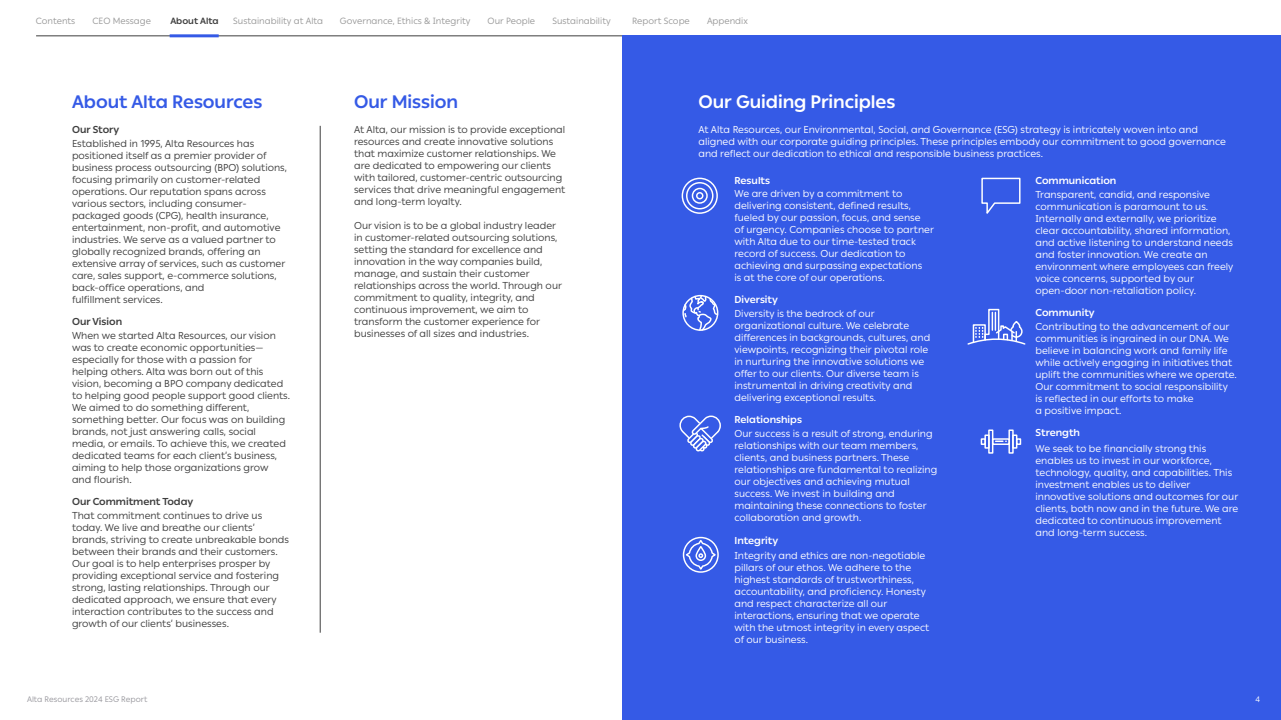
<style>
.page{position:relative;width:1281px;height:720px;background:#fff}
.page>*{position:absolute;margin:0;border:0;box-sizing:border-box;transform-origin:0 0}
.t1{font:700 18px "Ping L";letter-spacing:-.005em;color:#355ae6}
.t2{font:700 18px "Ping L";letter-spacing:-.005em;color:#fff}
.t3{font:10px/12px "Ping L";color:#fff}
.t4{font:10px/12px "Ping L";color:#3e3e3e}
.t5{font:700 10px "Ping L";color:#fff}
.t6{font:700 10px "Ping L";color:#3e3e3e}
.t7{font:9px "Ping L";color:#999}
.t8{font:700 9px "Ping L";color:#3e3e3e}
.t9{font:8px "Ping L";color:#98979d}
.t10{font:8px "Ping L";color:#fff}
</style>
<div class="page">
<hr style="left:36px;top:36px;width:1244px;height:1px;background:#3e3e3e">
<div style="left:622px;top:36px;width:658px;height:684px;background:#355ae6"></div>
<hr style="left:170px;top:34px;width:49px;height:3px;background:#355ae6">
<div style="left:682px;top:537px;width:36px;height:36px;border:1px solid #fff;border-radius:50%"></div>
<div style="left:686px;top:182px;width:27px;height:27px;border:1px solid #fff;border-radius:50%"></div>
<div style="left:681px;top:178px;width:36px;height:36px;border:1px solid #fff;border-radius:50%"></div>
<div style="left:691px;top:188px;width:16px;height:16px;border:1px solid #fff;border-radius:50%"></div>
<div style="left:696px;top:192px;width:7px;height:7px;border:1px solid #fff;border-radius:50%"></div>
<svg style="left:679px;top:415px;width:42px;height:37px"></svg>
<svg style="left:682px;top:294px;width:36px;height:37px"></svg>
<svg style="left:683px;top:538px;width:34px;height:34px"></svg>
<svg style="left:981px;top:177px;width:40px;height:37px"></svg>
<svg style="left:967px;top:308px;width:59px;height:37px"></svg>
<div style="left:988px;top:429px;width:5px;height:25px;border:1px solid #fff"></div>
<div style="left:991px;top:438px;width:18px;height:7px;border:1px solid #fff"></div>
<div style="left:984px;top:435px;width:5px;height:14px;border:1px solid #fff"></div>
<div style="left:1008px;top:429px;width:5px;height:25px;border:1px solid #fff"></div>
<div style="left:1012px;top:435px;width:5px;height:14px;border:1px solid #fff"></div>
<div style="left:1015px;top:438px;width:6px;height:7px;border:1px solid #fff"></div>
<svg style="left:980px;top:438px;width:5px;height:7px"></svg>
<hr style="left:320px;top:126px;width:1px;height:507px;background:#3e3e3e">
<p class="t7" style="left:36px;top:14px;width:41px">Contents</p>
<p class="t7" style="left:92px;top:14px;width:60px">CEO Message</p>
<p class="t8" style="left:170px;top:14px;width:50px">About Alta</p>
<p class="t7" style="left:233px;top:14px;width:91px">Sustainability at Alta</p>
<p class="t7" style="left:340px;top:14px;width:132px">Governance, Ethics &amp; Integrity</p>
<p class="t7" style="left:487px;top:14px;width:49px">Our People</p>
<p class="t7" style="left:552px;top:14px;width:60px">Sustainability</p>
<p class="t7" style="left:632px;top:14px;width:59px">Report Scope</p>
<p class="t7" style="left:707px;top:14px;width:42px">Appendix</p>
<h1 class="t1" style="left:72px;top:88px;width:192px">About Alta Resources</h1>
<p class="t6" style="left:72px;top:122px;width:49px">Our Story</p>
<p class="t4" style="left:72px;top:137px;width:216px">Established in 1995, Alta Resources has positioned itself as a premier provider of business process outsourcing (BPO) solutions, focusing primarily on customer-related operations. Our reputation spans across various sectors, including consumer&shy;packaged goods (CPG), health insurance, entertainment, non-profit, and automotive industries. We serve as a valued partner to globally recognized brands, offering an extensive array of services, such as customer care, sales support, e-commerce solutions, back-office operations, and<br>fulfillment services.</p>
<p class="t6" style="left:72px;top:314px;width:52px">Our Vision</p>
<p class="t4" style="left:72px;top:329px;width:220px">When we started Alta Resources, our vision was to create economic opportunities— especially for those with a passion for helping others. Alta was born out of this vision, becoming a BPO company dedicated to helping good people support good clients.<br>We aimed to do something different, something better. Our focus was on building brands, not just answering calls, social media, or emails. To achieve this, we created dedicated teams for each client’s business, aiming to help those organizations grow and flourish.</p>
<p class="t6" style="left:72px;top:494px;width:123px">Our Commitment Today</p>
<p class="t4" style="left:72px;top:509px;width:218px">That commitment continues to drive us today. We live and breathe our clients’ brands, striving to create unbreakable bonds between their brands and their customers.<br>Our goal is to help enterprises prosper by providing exceptional service and fostering strong, lasting relationships. Through our dedicated approach, we ensure that every interaction contributes to the success and growth of our clients’ businesses.</p>
<h1 class="t1" style="left:354px;top:88px;width:105px">Our Mission</h1>
<p class="t4" style="left:354px;top:123px;width:213px">At Alta, our mission is to provide exceptional resources and create innovative solutions that maximize customer relationships. We are dedicated to empowering our clients with tailored, customer-centric outsourcing services that drive meaningful engagement and long-term loyalty.</p>
<p class="t4" style="left:354px;top:219px;width:209px">Our vision is to be a global industry leader in customer-related outsourcing solutions, setting the standard for excellence and innovation in the way companies build, manage, and sustain their customer relationships across the world. Through our commitment to quality, integrity, and continuous improvement, we aim to transform the customer experience for businesses of all sizes and industries.</p>
<h1 class="t2" style="left:698px;top:88px;width:198px">Our Guiding Principles</h1>
<p class="t3" style="left:698px;top:123px;width:529px">At Alta Resources, our Environmental, Social, and Governance (ESG) strategy is intricately woven into and aligned with our corporate guiding principles. These principles embody our commitment to good governance and reflect our dedication to ethical and responsible business practices.</p>
<p class="t5" style="left:734px;top:173px;width:37px">Results</p>
<p class="t3" style="left:734px;top:187px;width:201px">We are driven by a commitment to delivering consistent, defined results, fueled by our passion, focus, and sense<br>of urgency. Companies choose to partner with Alta due to our time-tested track record of success. Our dedication to achieving and surpassing expectations<br>is at the core of our operations.</p>
<p class="t5" style="left:734px;top:292px;width:45px">Diversity</p>
<p class="t3" style="left:734px;top:307px;width:197px">Diversity is the bedrock of our organizational culture. We celebrate differences in backgrounds, cultures, and viewpoints, recognizing their pivotal role in nurturing the innovative solutions we offer to our clients. Our diverse team is instrumental in driving creativity and delivering exceptional results.</p>
<p class="t5" style="left:734px;top:412px;width:69px">Relationships</p>
<p class="t3" style="left:734px;top:427px;width:204px">Our success is a result of strong, enduring relationships with our team members, clients, and business partners. These relationships are fundamental to realizing our objectives and achieving mutual success. We invest in building and maintaining these connections to foster collaboration and growth.</p>
<p class="t5" style="left:734px;top:533px;width:45px">Integrity</p>
<p class="t3" style="left:734px;top:549px;width:196px">Integrity and ethics are non-negotiable pillars of our ethos. We adhere to the highest standards of trustworthiness, accountability, and proficiency. Honesty and respect characterize all our interactions, ensuring that we operate with the utmost integrity in every aspect of our business.</p>
<p class="t5" style="left:1035px;top:173px;width:82px">Communication</p>
<p class="t3" style="left:1035px;top:188px;width:199px">Transparent, candid, and responsive communication is paramount to us.<br>Internally and externally, we prioritize clear accountability, shared information, and active listening to understand needs and foster innovation. We create an environment where employees can freely voice concerns, supported by our open-door non-retaliation policy.</p>
<p class="t5" style="left:1035px;top:305px;width:61px">Community</p>
<p class="t3" style="left:1035px;top:320px;width:203px">Contributing to the advancement of our communities is ingrained in our DNA. We believe in balancing work and family life while actively engaging in initiatives that uplift the communities where we operate.<br>Our commitment to social responsibility is reflected in our efforts to make<br>a positive impact.</p>
<p class="t5" style="left:1035px;top:425px;width:46px">Strength</p>
<p class="t3" style="left:1035px;top:442px;width:204px">We seek to be financially strong this enables us to invest in our workforce, technology, quality, and capabilities. This investment enables us to deliver innovative solutions and outcomes for our clients, both now and in the future. We are dedicated to continuous improvement and long-term success.</p>
<p class="t9" style="left:27px;top:693px;width:122px">Alta Resources 2024 ESG Report</p>
<p class="t10" style="left:1255px;top:693px;width:6px">4</p>
</div>
